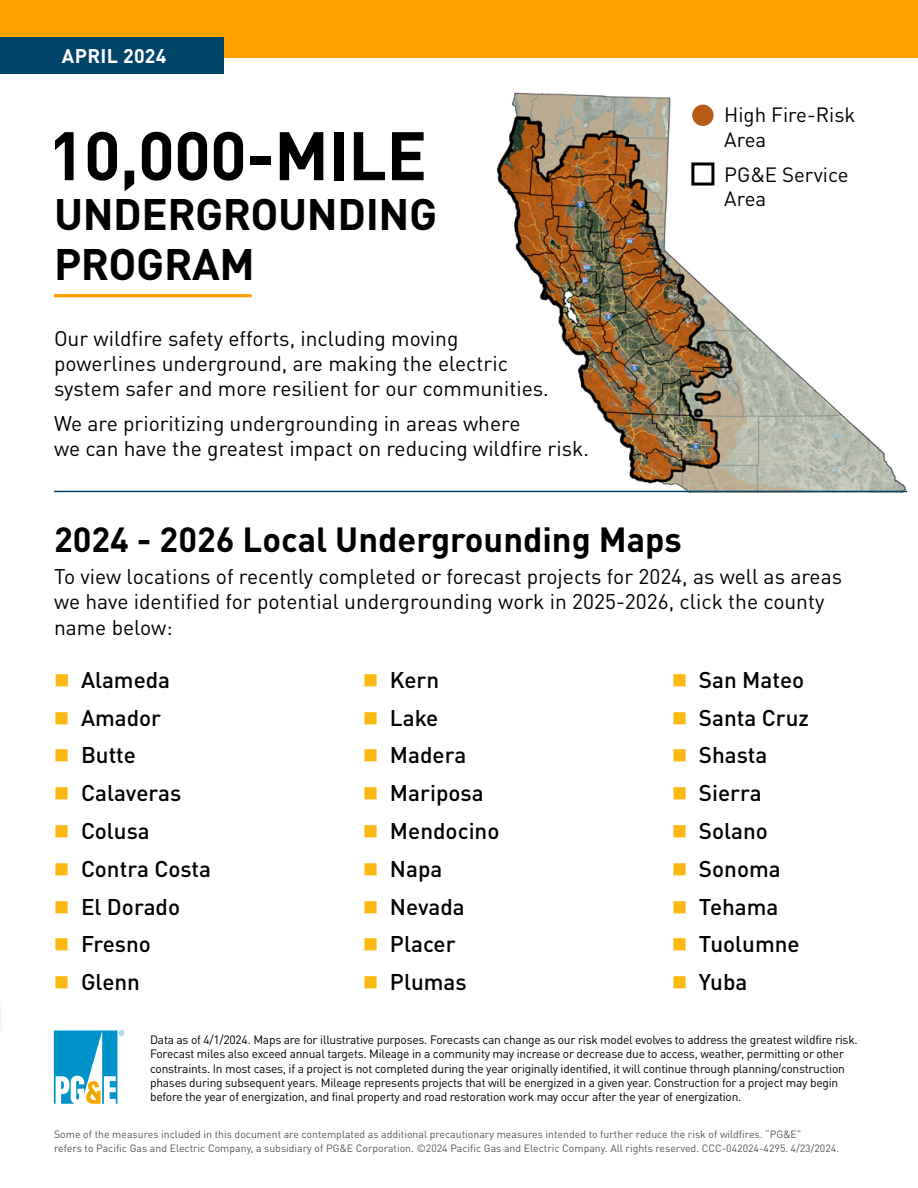
<style>
.page{position:relative;width:918px;height:1188px;background:#fff}
.page>*{position:absolute;margin:0;border:0;box-sizing:border-box;transform-origin:0 0}
.t1{font:700 67.5px "DINOT";letter-spacing:-.01em;color:#000}
.t2{font:700 43.5px/50.1px "DINOT";letter-spacing:-.01em;color:#000}
.t3{font:700 34.5px "DINOT";color:#000}
.t4{font:500 22.5px/37.8px "DINOT";color:#000}
.t5{font:21px/25.2px "DINOT";color:#000}
.t6{font:20.4px/24.5px "DINOT";color:#000}
.t7{font:700 19.65px "DINOT";letter-spacing:.02em;color:#fff}
.t8{font:12px/14.4px "DINOT";letter-spacing:-.02em;color:#000}
.t9{font:10.5px/14.5px "DINOT";color:#565659}
</style>
<div class="page">
<img style="left:484px;top:92px;width:423px;height:399px">
<svg style="left:54px;top:1030px;width:70px;height:74px"></svg>
<div style="left:0;top:0;width:918px;height:58px;background:#ffa100"></div>
<hr style="left:54px;top:294px;width:198px;height:3px;background:#ffa100">
<div style="left:0;top:37px;width:224px;height:37px;background:#00446a"></div>
<div style="left:692px;top:105px;width:22px;height:21px;background:#b65c17;border-radius:50%"></div>
<div style="left:691px;top:162px;width:23px;height:24px;border:3px solid #010101"></div>
<hr style="left:54px;top:491px;width:853px;height:1px;background:#00446a">
<h3 class="t7" style="left:62px;top:40px;width:106px">APRIL 2024</h3>
<h1 class="t1" style="left:48px;top:103px;width:381px">10,000-MILE</h1>
<h2 class="t2" style="left:54px;top:186px;width:385px">UNDERGROUNDING<br>PROGRAM</h2>
<h3 class="t5" style="left:54px;top:324px;width:496px">Our wildfire safety efforts, including moving powerlines underground, are making the electric system safer and more resilient for our communities.</h3>
<h3 class="t5" style="left:54px;top:409px;width:537px">We are prioritizing undergrounding in areas where<br>we can have the greatest impact on reducing wildfire risk.</h3>
<h3 class="t6" style="left:724px;top:101px;width:133px">High Fire-Risk<br>Area</h3>
<h3 class="t6" style="left:724px;top:160px;width:126px">PG&amp;E Service<br>Area</h3>
<h3 class="t3" style="left:54px;top:513px;width:629px">2024 - 2026 Local Undergrounding Maps</h3>
<h3 class="t5" style="left:54px;top:562px;width:790px">To view locations of recently completed or forecast projects for 2024, as well as areas we have identified for potential undergrounding work in 2025-2026, click the county name below:</h3>
<h3 class="t4" style="left:81px;top:659px;width:131px">Alameda<br>Amador<br>Butte<br>Calaveras<br>Colusa<br>Contra Costa<br>El Dorado<br>Fresno<br>Glenn</h3>
<h3 class="t4" style="left:390px;top:659px;width:111px">Kern<br>Lake<br>Madera<br>Mariposa<br>Mendocino<br>Napa<br>Nevada<br>Placer<br>Plumas</h3>
<h3 class="t4" style="left:699px;top:659px;width:112px">San Mateo<br>Santa Cruz<br>Shasta<br>Sierra<br>Solano<br>Sonoma<br>Tehama<br>Tuolumne<br>Yuba</h3>
<p class="t8" style="left:150px;top:1031px;width:709px">Data as of 4/1/2024. Maps are for illustrative purposes. Forecasts can change as our risk model evolves to address the greatest wildfire risk.<br>Forecast miles also exceed annual targets. Mileage in a community may increase or decrease due to access, weather, permitting or other constraints. In most cases, if a project is not completed during the year originally identified, it will continue through planning/construction phases during subsequent years. Mileage represents projects that will be energized in a given year. Construction for a project may begin before the year of energization, and final property and road restoration work may occur after the year of energization.</p>
<p class="t9" style="left:54px;top:1126px;width:787px">Some of the measures included in this document are contemplated as additional precautionary measures intended to further reduce the risk of wildfires. “PG&amp;E”<br>refers to Pacific Gas and Electric Company, a subsidiary of PG&amp;E Corporation. ©2024 Pacific Gas and Electric Company. All rights reserved. CCC-042024-4295. 4/23/2024.</p>
</div>
